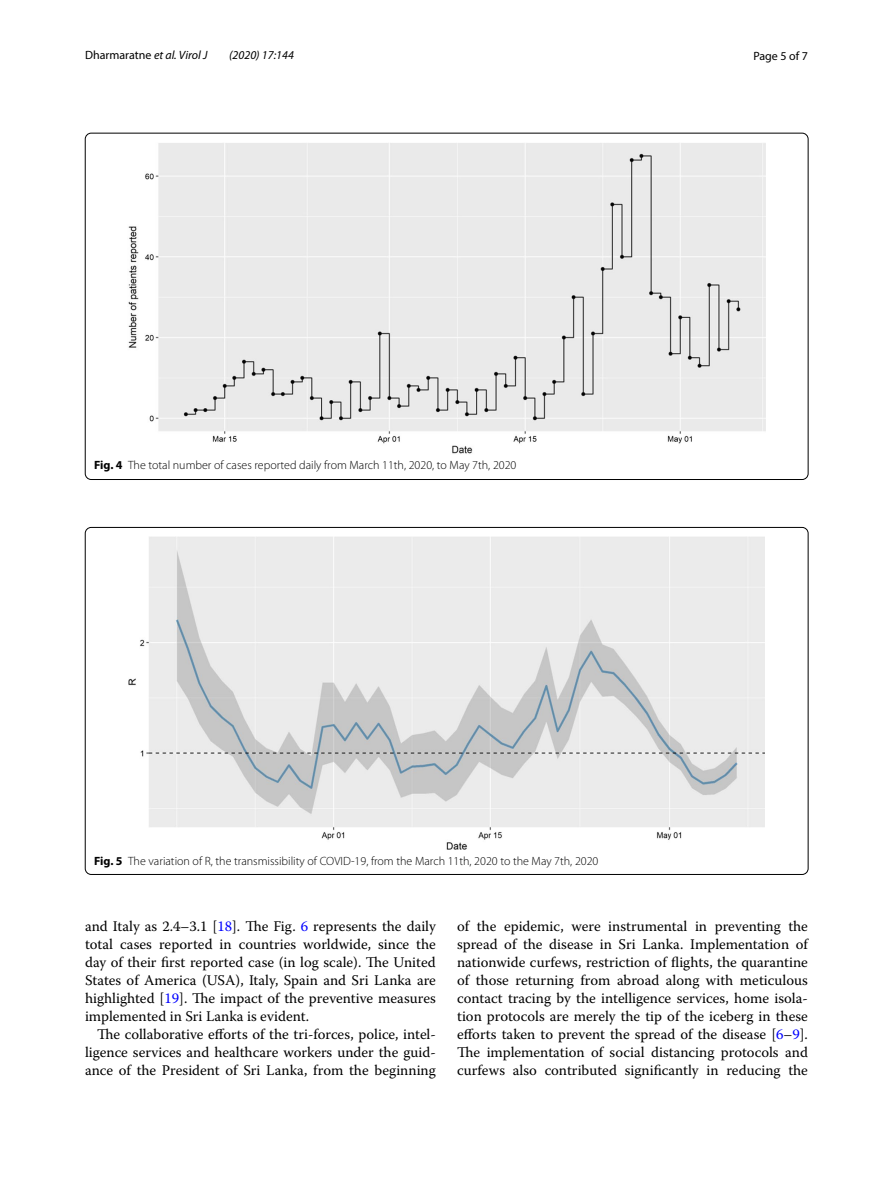
<style>
.page{position:relative;width:893px;height:1187px;background:#fff}
.page>*{position:absolute;margin:0;border:0;box-sizing:border-box;transform-origin:0 0}
.t1{font:14.7px/18px "Warnock Pro";color:#000;text-align:justify}
.t2{font:300 12px "Myriad Pro";color:#000}
.t3{font:12px "Myriad Pro";color:#000}
.t4{font:italic 12px "Myriad Pro";color:#000}
.s1{font-style:italic}
.s2{font-weight:700}
.s3{color:#00f}
</style>
<div class="page">
<img style="left:128px;top:143px;width:638px;height:311px">
<img style="left:129px;top:536px;width:636px;height:313px">
<p class="t3" style="left:85px;top:48px;width:124px">Dharmaratne <span class="s1">et al. Virol J</span></p>
<p class="t4" style="left:229px;top:48px;width:66px">(2020) 17:144</p>
<p class="t3" style="left:753px;top:48px;width:56px">Page 5 of 7</p>
<p class="t2" style="left:94px;top:458px;width:424px"><span class="s2">Fig. 4</span> The total number of cases reported daily from March 11th, 2020, to May 7th, 2020</p>
<p class="t2" style="left:94px;top:854px;width:506px"><span class="s2">Fig. 5</span> The variation of R, the transmissibility of COVID-19, from the March 11th, 2020 to the May 7th, 2020</p>
<p class="t1" style="left:85px;top:916px;width:352px">and Italy as 2.4–3.1 [<span class="s3">18</span>]. The Fig. <span class="s3">6</span> represents the daily total cases reported in countries worldwide, since the day of their first reported case (in log scale). The United States of America (USA), Italy, Spain and Sri Lanka are highlighted [<span class="s3">19</span>]. The impact of the preventive measures implemented in Sri Lanka is evident.</p>
<p class="t1" style="left:85px;top:1024px;width:352px;text-indent:12px">The collaborative efforts of the tri-forces, police, intel&shy;ligence services and healthcare workers under the guid&shy;ance of the President of Sri Lanka, from the beginning</p>
<p class="t1" style="left:457px;top:916px;width:352px">of the epidemic, were instrumental in preventing the spread of the disease in Sri Lanka. Implementation of nationwide curfews, restriction of flights, the quarantine of those returning from abroad along with meticulous contact tracing by the intelligence services, home isola&shy;tion protocols are merely the tip of the iceberg in these efforts taken to prevent the spread of the disease [<span class="s3">6</span>–<span class="s3">9</span>].<br>The implementation of social distancing protocols and curfews also contributed significantly in reducing the</p>
</div>
